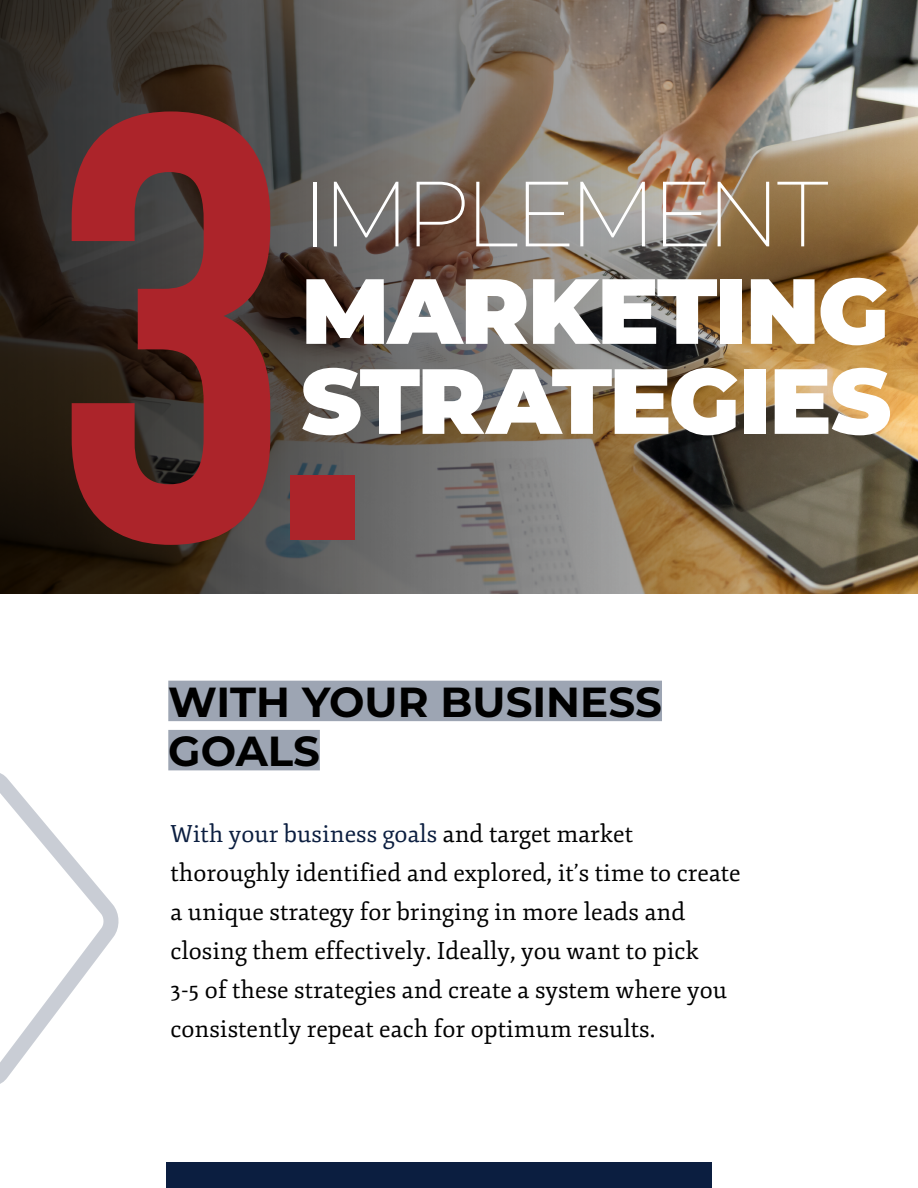
<style>
.page{position:relative;width:918px;height:1188px;background:#fff}
.page>*{position:absolute;margin:0;border:0;box-sizing:border-box;transform-origin:0 0}
.t1{font:700 605.25px "Bebas Neue";color:#ac242a}
.t2{font:900 92.4px/90px "Montserrat";letter-spacing:-.015em;color:#fff}
.t3{font:200 92.4px "Montserrat";letter-spacing:-.06em;color:#fff}
.t4{font:700 42px/49.2px "Montserrat";color:#000}
.t5{font:24px/39px "Fjord One";color:#000}
.s1{color:#0b1e40}
</style>
<div class="page">
<img style="left:0;top:0;width:918px;height:594px">
<div style="left:168px;top:681px;width:494px;height:40px;background:#9da5b3"></div>
<div style="left:168px;top:730px;width:152px;height:40px;background:#9da5b3"></div>
<div style="left:166px;top:1162px;width:546px;height:26px;background:#0b1e40"></div>
<svg style="left:0;top:773px;width:119px;height:311px"></svg>
<h1 class="t1" style="left:51px;top:-1px;width:330px">3.</h1>
<h2 class="t3" style="left:301px;top:151px;width:529px">IMPLEMENT</h2>
<h2 class="t2" style="left:301px;top:260px;width:592px">MARKETING<br>STRATEGIES</h2>
<h3 class="t4" style="left:168px;top:675px;width:495px">WITH YOUR BUSINESS<br>GOALS</h3>
<p class="t5" style="left:171px;top:815px;width:572px"><span class="s1">With your business goals</span> and target market thoroughly identified and explored, it’s time to create a unique strategy for bringing in more leads and closing them effectively. Ideally, you want to pick<br>3-5 of these strategies and create a system where you consistently repeat each for optimum results.</p>
</div>
